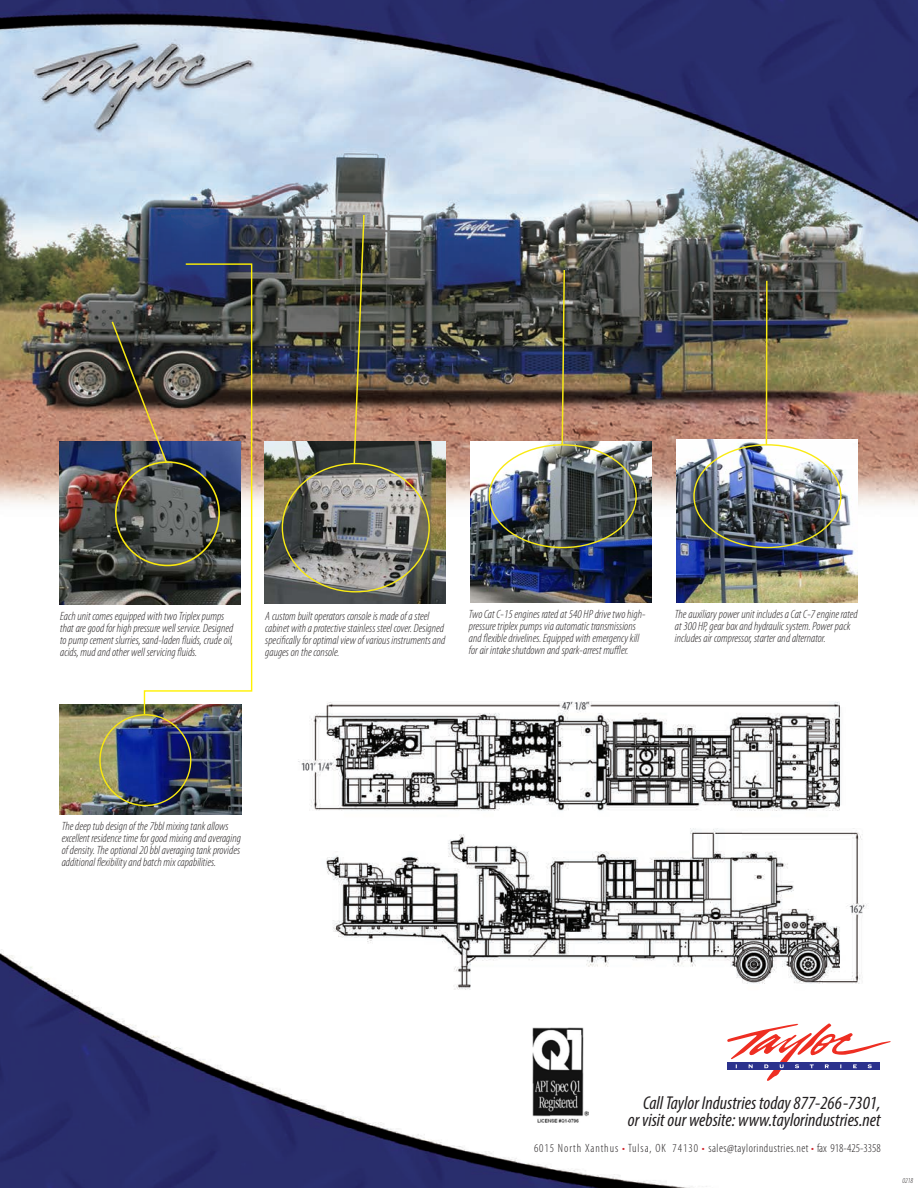
<style>
.page{position:relative;width:918px;height:1188px;background:#fff}
.page>*{position:absolute;margin:0;border:0;box-sizing:border-box;transform-origin:0 0}
.t1{font:italic condensed 18.6px "Myriad Pro";color:#231f20}
.t2{font:italic 300 condensed 12px/12px "Myriad Pro";color:#231f20}
.t3{font:300 condensed 12px "Myriad Pro";letter-spacing:.04em;color:#231f20}
.t4{font:italic 300 condensed 7.5px "Myriad Pro";color:#231f20}
.s1{color:#d1232a}
</style>
<div class="page">
<img style="left:0;top:0;width:918px;height:1188px">
<svg style="left:727px;top:1023px;width:164px;height:58px"></svg>
<img style="left:59px;top:441px;width:84px;height:163px">
<img style="left:676px;top:440px;width:181px;height:163px">
<img style="left:470px;top:441px;width:181px;height:162px">
<img style="left:265px;top:441px;width:181px;height:162px">
<img style="left:60px;top:705px;width:181px;height:110px">
<img style="left:353px;top:213px;width:13px;height:253px">
<hr style="left:766px;top:281px;width:2px;height:164px;background:#f9ea14">
<svg style="left:561px;top:268px;width:5px;height:178px"></svg>
<svg style="left:110px;top:320px;width:33px;height:145px;background:#574c44"></svg>
<img style="left:143px;top:263px;width:110px;height:452px">
<img style="left:532px;top:1028px;width:57px;height:96px">
<p class="t2" style="left:60px;top:610px;width:175px">Each unit comes equipped with two Triplex pumps that are good for high pressure well service. Designed to pump cement slurries, sand-laden fluids, crude oil, acids, mud and other well servicing fluids.</p>
<p class="t2" style="left:265px;top:610px;width:182px">A custom built operators console is made of a steel cabinet with a protective stainless steel cover. Designed specifically for optimal view of various instruments and gauges on the console.</p>
<p class="t2" style="left:675px;top:609px;width:184px">The auxiliary power unit includes a Cat C-7 engine rated at 300 HP, gear box and hydraulic system. Power pack includes air compressor, starter and alternator.</p>
<p class="t2" style="left:469px;top:609px;width:178px">Two Cat C-15 engines rated at 540 HP drive two high&shy;pressure triplex pumps via automatic transmissions and flexible drivelines. Equipped with emergency kill for air intake shutdown and spark-arrest muffler.</p>
<p class="t2" style="left:62px;top:821px;width:181px">The deep tub design of the 7bbl mixing tank allows excellent residence time for good mixing and averaging of density. The optional 20 bbl averaging tank provides additional flexibility and batch mix capabilities.</p>
<p class="t1" style="left:643px;top:1091px;width:239px">Call Taylor Industries today 877-266-7301,</p>
<p class="t1" style="left:628px;top:1109px;width:254px">or visit our website: www.taylorindustries.net</p>
<p class="t3" style="left:534px;top:1142px;width:348px">6015 North Xanthus <span class="s1">•</span> Tulsa, OK 74130 <span class="s1">•</span> sales@taylorindustries.net <span class="s1">•</span> fax 918-425-3358</p>
<p class="t4" style="left:902px;top:1177px;width:12px">0218</p>
</div>
